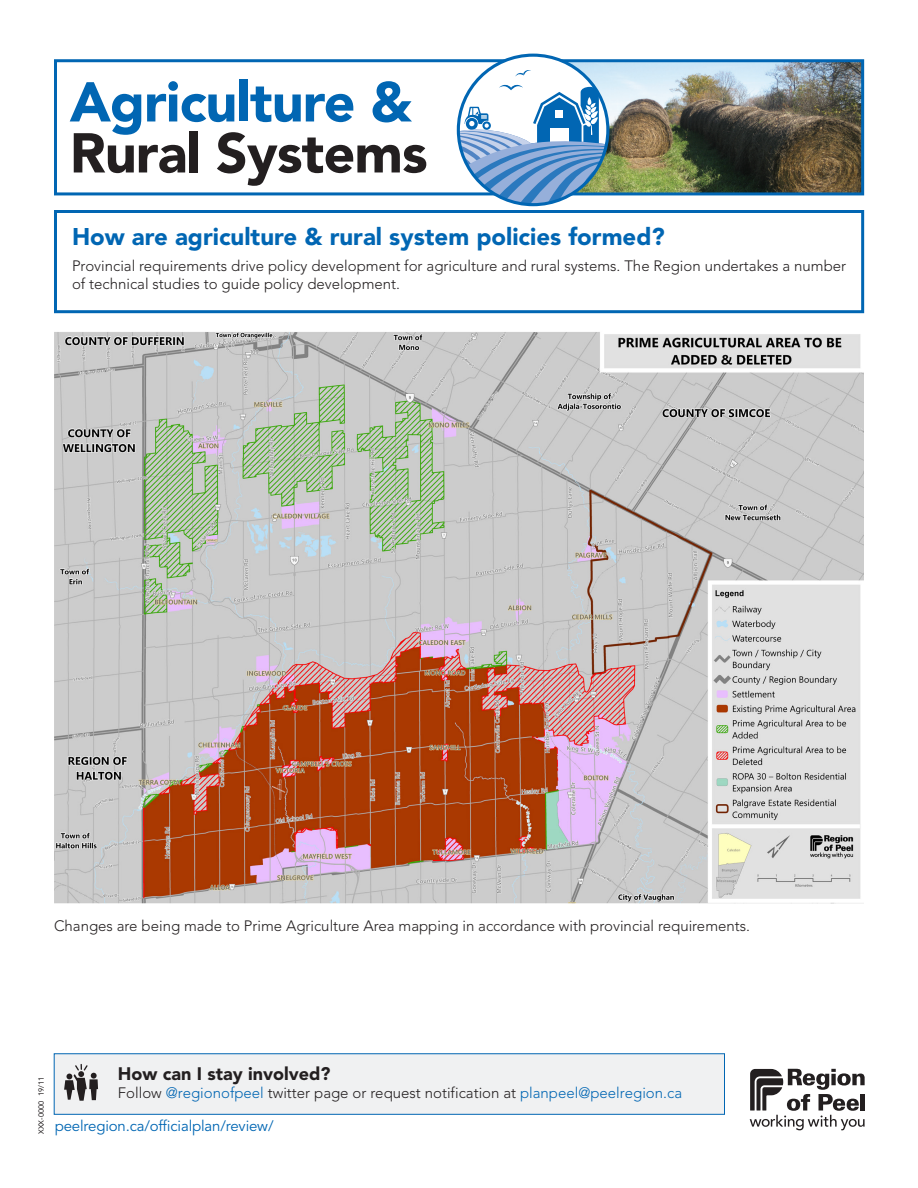
<style>
.page{position:relative;width:918px;height:1188px;background:#fff}
.page>*{position:absolute;margin:0;border:0;box-sizing:border-box;transform-origin:0 0}
.t1{font:900 55.5px/51px "Avenir LT Std";letter-spacing:-.015em;color:#0166b3}
.t2{font:900 24px "Avenir LT Std";color:#0166b3}
.t3{font:900 18px "Avenir LT Std";color:#231f20}
.t4{font:300 15px/18px "Avenir LT Std";color:#231f20}
.t5{font:15px "Avenir LT Std";letter-spacing:-.01em;color:#0166b3}
.t6{font:7.5px "Avenir LT Std";color:#231f20}
.s1{color:#231f20}
.s2{color:#0166b3}
</style>
<div class="page">
<div style="left:54px;top:210px;width:810px;height:103px;background:#fff;border:3px solid #0166b3"></div>
<svg style="left:750px;top:1069px;width:115px;height:61px"></svg>
<div style="left:54px;top:1054px;width:671px;height:60px;background:#f0f1f2"></div>
<svg style="left:64px;top:1064px;width:34px;height:37px"></svg>
<img style="left:568px;top:63px;width:292px;height:128px">
<div style="left:54px;top:59px;width:810px;height:136px;border:3px solid #0166b3"></div>
<img style="left:54px;top:332px;width:810px;height:571px">
<div style="left:458px;top:55px;width:150px;height:150px;background:#fff;border-radius:50%"></div>
<svg style="left:515px;top:70px;width:16px;height:7px"></svg>
<svg style="left:458px;top:83px;width:150px;height:122px"></svg>
<div style="left:457px;top:54px;width:152px;height:152px;border:3px solid #0166b3;border-radius:50%"></div>
<p class="t1" style="left:70px;top:76px;width:359px">Agriculture &amp;<br><span class="s1">Rural Systems</span></p>
<p class="t2" style="left:72px;top:223px;width:594px">How are agriculture &amp; rural system policies formed?</p>
<p class="t4" style="left:72px;top:257px;width:776px">Provincial requirements drive policy development for agriculture and rural systems. The Region undertakes a number of technical studies to guide policy development.</p>
<p class="t4" style="left:54px;top:917px;width:698px">Changes are being made to Prime Agriculture Area mapping in accordance with provincial requirements.</p>
<p class="t6" style="left:37px;top:1134px;width:58px;rotate:-90deg">XXX-0000 19/11</p>
<p class="t3" style="left:118px;top:1063px;width:214px">How can I stay involved?</p>
<p class="t4" style="left:118px;top:1084px;width:566px">Follow <span class="s2">@regionofpeel</span> twitter page or request notification at <span class="s2">planpeel@peelregion.ca</span></p>
<p class="t5" style="left:55px;top:1117px;width:220px">peelregion.ca/officialplan/review/</p>
</div>
